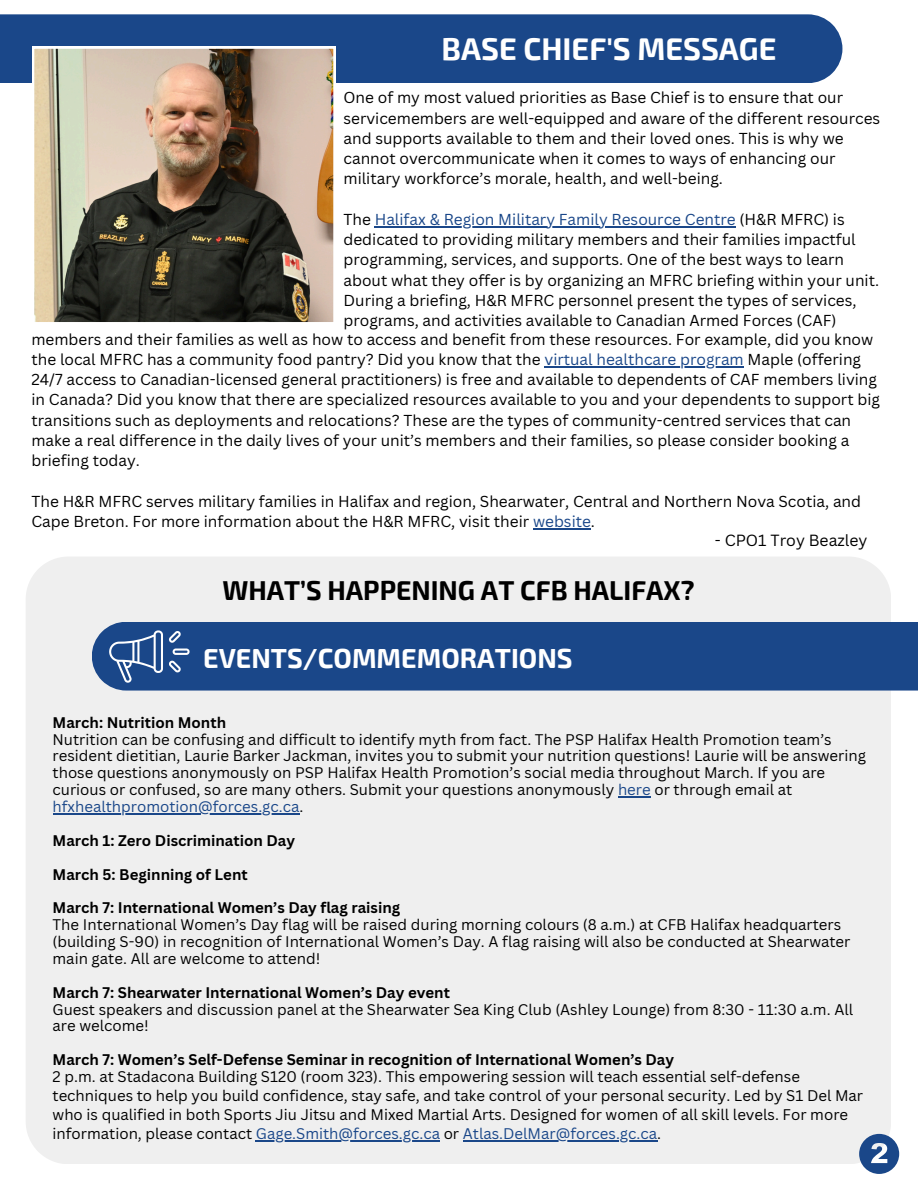
<style>
.page{position:relative;width:918px;height:1188px;background:#fff}
.page>*{position:absolute;margin:0;border:0;box-sizing:border-box;transform-origin:0 0}
.t1{font:700 30.75px "Exo 2";color:#fff}
.t2{font:700 27px "Exo 2";color:#fff}
.t3{font:700 26.7px "Exo 2";color:#000}
.t4{font:15.75px "Canva Sans";color:#000}
.t5{font:15.45px/20.2px "Canva Sans";color:#000}
.t6{font:15.45px "Canva Sans";color:#1a4789}
.t7{font:15px/16.8px "Canva Sans";color:#000}
.t8{font:700 15px "Canva Sans";color:#000}
.t9{font:15px "Canva Sans";color:#1a4789}
.s1{color:#000}
.s2{color:#1a4789}
.s3{font-weight:700}
</style>
<div class="page">
<div style="left:26px;top:557px;width:865px;height:607px;background:#efefef"></div>
<div style="left:0;top:14px;width:842px;height:69px;background:#1a4789"></div>
<img style="left:32px;top:47px;width:304px;height:275px">
<svg style="left:859px;top:1134px;width:40px;height:40px"></svg>
<hr style="left:545px;top:366px;width:199px;height:1px;background:#1a4789">
<hr style="left:533px;top:528px;width:58px;height:1px;background:#1a4789">
<hr style="left:375px;top:226px;width:361px;height:1px;background:#1a4789">
<div style="left:92px;top:622px;width:826px;height:69px;background:#1a4789"></div>
<svg style="left:109px;top:630px;width:81px;height:53px;background:#42679e"></svg>
<hr style="left:618px;top:796px;width:33px;height:1px;background:#1a4789">
<hr style="left:53px;top:813px;width:247px;height:1px;background:#1a4789">
<hr style="left:256px;top:1141px;width:184px;height:1px;background:#1a4789">
<hr style="left:463px;top:1141px;width:194px;height:1px;background:#1a4789">
<p class="t1" style="left:442px;top:28px;width:336px">BASE CHIEF'S MESSAGE</p>
<p class="t5" style="left:344px;top:87px;width:538px">One of my most valued priorities as Base Chief is to ensure that our servicemembers are well-equipped and aware of the different resources and supports available to them and their loved ones. This is why we cannot overcommunicate when it comes to ways of enhancing our military workforce’s morale, health, and well-being.</p>
<h2 class="t6" style="left:344px;top:208px;width:503px"><span class="s1">The</span> Halifax &amp; Region Military Family Resource Centre <span class="s1">(H&amp;R MFRC) is</span></h2>
<p class="t5" style="left:344px;top:229px;width:537px">dedicated to providing military members and their families impactful programming, services, and supports. One of the best ways to learn about what they offer is by organizing an MFRC briefing within your unit.<br>During a briefing, H&amp;R MFRC personnel present the types of services, programs, and activities available to Canadian Armed Forces (CAF)</p>
<p class="t5" style="left:31px;top:328px;width:843px">members and their families as well as how to access and benefit from these resources. For example, did you know the local MFRC has a community food pantry? Did you know that the <span class="s2">virtual healthcare program</span> Maple (offering</p>
<p class="t5" style="left:31px;top:369px;width:850px">24/7 access to Canadian-licensed general practitioners) is free and available to dependents of CAF members living in Canada? Did you know that there are specialized resources available to you and your dependents to support big transitions such as deployments and relocations? These are the types of community-centred services that can make a real difference in the daily lives of your unit’s members and their families, so please consider booking a briefing today.</p>
<p class="t5" style="left:31px;top:490px;width:831px">The H&amp;R MFRC serves military families in Halifax and region, Shearwater, Central and Northern Nova Scotia, and<br>Cape Breton. For more information about the H&amp;R MFRC, visit their <span class="s2">website</span>.</p>
<p class="t4" style="left:715px;top:529px;width:154px">- CPO1 Troy Beazley</p>
<h2 class="t3" style="left:222px;top:573px;width:474px">WHAT’S HAPPENING AT CFB HALIFAX?</h2>
<p class="t2" style="left:203px;top:640px;width:371px">EVENTS/COMMEMORATIONS</p>
<p class="t8" style="left:53px;top:712px;width:175px">March: Nutrition Month</p>
<h3 class="t7" style="left:53px;top:730px;width:815px">Nutrition can be confusing and difficult to identify myth from fact. The PSP Halifax Health Promotion team’s resident dietitian, Laurie Barker Jackman, invites you to submit your nutrition questions! Laurie will be answering those questions anonymously on PSP Halifax Health Promotion’s social media throughout March. If you are curious or confused, so are many others. Submit your questions anonymously <span class="s2">here</span> or through email at</h3>
<h3 class="t9" style="left:53px;top:796px;width:252px">hfxhealthpromotion@forces.gc.ca<span class="s1">.</span></h3>
<h3 class="t8" style="left:53px;top:830px;width:244px">March 1: Zero Discrimination Day</h3>
<h3 class="t8" style="left:53px;top:864px;width:197px">March 5: Beginning of Lent</h3>
<h3 class="t7" style="left:53px;top:899px;width:790px"><span class="s3">March 7: International Women’s Day flag raising<br></span>The International Women’s Day flag will be raised during morning colours (8 a.m.) at CFB Halifax headquarters</h3>
<p class="t7" style="left:53px;top:933px;width:799px">(building S-90) in recognition of International Women’s Day. A flag raising will also be conducted at Shearwater main gate. All are welcome to attend!</p>
<p class="t8" style="left:53px;top:982px;width:399px">March 7: Shearwater International Women’s Day event</p>
<p class="t7" style="left:53px;top:1000px;width:802px">Guest speakers and discussion panel at the Shearwater Sea King Club (Ashley Lounge) from 8:30 - 11:30 a.m. All are welcome!</p>
<p class="t8" style="left:53px;top:1049px;width:623px">March 7: Women’s Self-Defense Seminar in recognition of International Women’s Day</p>
<p class="t7" style="left:53px;top:1067px;width:812px;line-height:19.2px">2 p.m. at Stadacona Building S120 (room 323). This empowering session will teach essential self-defense techniques to help you build confidence, stay safe, and take control of your personal security. Led by S1 Del Mar who is qualified in both Sports Jiu Jitsu and Mixed Martial Arts. Designed for women of all skill levels. For more information, please contact <span class="s2">Gage.Smith@forces.gc.ca</span> or <span class="s2">Atlas.DelMar@forces.gc.ca</span>.</p>
</div>
